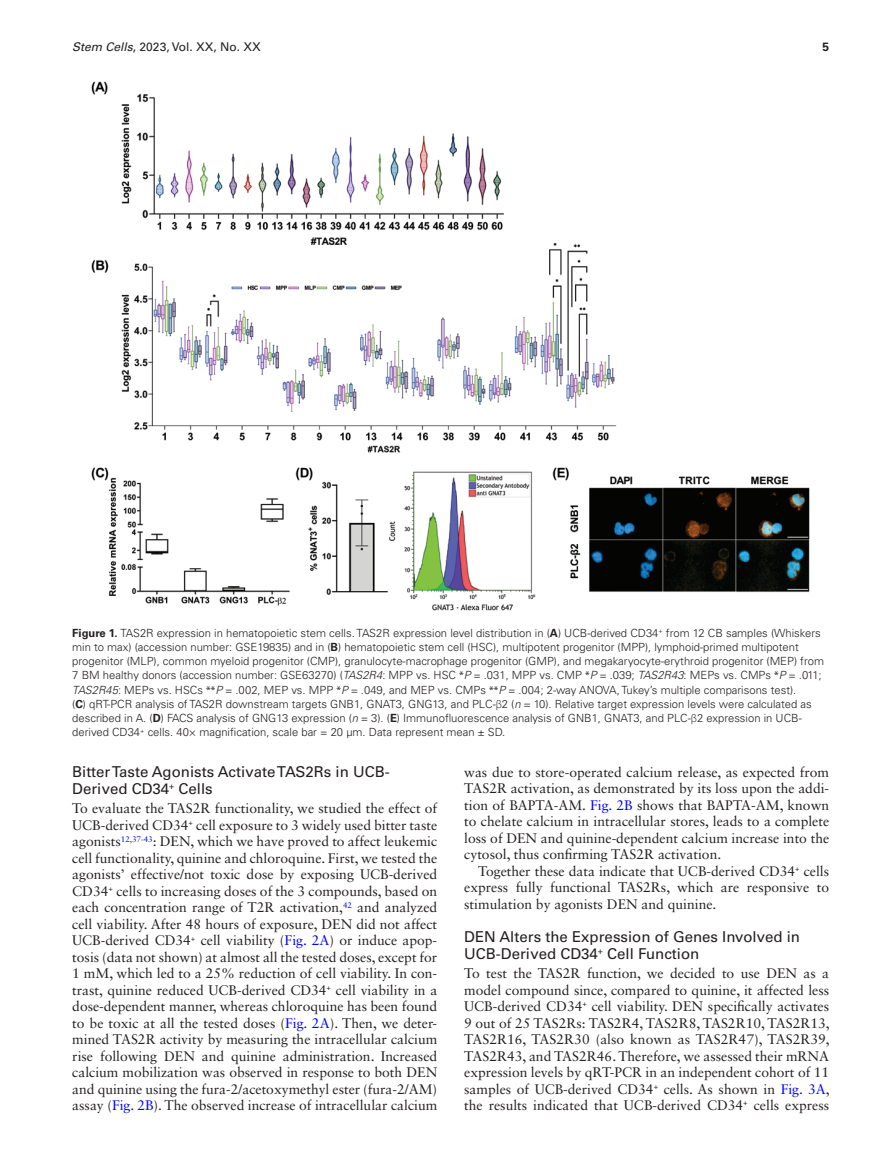
<style>
.page{position:relative;width:893px;height:1174px;background:#fff}
.page>*{position:absolute;margin:0;border:0;box-sizing:border-box;transform-origin:0 0}
.t1{font:15px/16.5px "Univers LT Std";color:#231f20}
.t2{font:13.8px/16.5px "Sabon LT Std";color:#231f20;text-align:justify}
.t3{font:12px "Univers LT Std";color:#231f20}
.t4{font:700 12px "Univers LT Std";color:#231f20}
.t5{font:300 11.25px/14.2px "Univers LT Std";color:#231f20}
.s1{font-style:italic}
.s2{font-weight:700}
.s3{font-family:"Myriad Pro";font-weight:400}
.s4{font-family:"Myriad Pro"}
.s5{color:#00f}
</style>
<div class="page">
<img style="left:91px;top:81px;width:719px;height:530px">
<p class="t3" style="left:72px;top:40px;width:190px"><span class="s1">Stem Cells</span>, 2023, Vol. XX, No. XX</p>
<p class="t4" style="left:822px;top:40px;width:8px">5</p>
<p class="t5" style="left:72px;top:625px;width:753px"><span class="s2">Figure 1.</span> TAS2R expression in hematopoietic stem cells. TAS2R expression level distribution in (<span class="s2">A</span>) UCB-derived CD34<sup>+</sup> from 12 CB samples (Whiskers min to max) (accession number: GSE19835) and in (<span class="s2">B</span>) hematopoietic stem cell (HSC), multipotent progenitor (MPP), lymphoid-primed multipotent progenitor (MLP), common myeloid progenitor (CMP), granulocyte-macrophage progenitor (GMP), and megakaryocyte-erythroid progenitor (MEP) from 7 BM healthy donors (accession number: GSE63270) (<span class="s1">TAS2R4</span>: MPP vs. HSC <span class="s3">*</span><span class="s1">P</span> = .031, MPP vs. CMP <span class="s3">*</span><span class="s1">P</span> = .039; <span class="s1">TAS2R43</span>: MEPs vs. CMPs <span class="s3">*</span><span class="s1">P</span> = .011; <span class="s1">TAS2R45</span>: MEPs vs. HSCs <span class="s3">**</span><span class="s1">P</span> = .002, MEP vs. MPP <span class="s3">*</span><span class="s1">P</span> = .049, and MEP vs. CMPs <span class="s3">**</span><span class="s1">P</span> = .004; 2-way ANOVA, Tukey’s multiple comparisons test).<br>(<span class="s2">C</span>) qRT-PCR analysis of TAS2R downstream targets GNB1, GNAT3, GNG13, and PLC-<span class="s4">β</span>2 (<span class="s1">n</span> = 10). Relative target expression levels were calculated as described in A. (<span class="s2">D</span>) FACS analysis of GNG13 expression (<span class="s1">n</span> = 3). (<span class="s2">E</span>) Immunofluorescence analysis of GNB1, GNAT3, and PLC-<span class="s4">β</span>2 expression in UCB&shy;derived CD34<sup>+</sup> cells. 40× magnification, scale bar = 20 µm. Data represent mean ± SD.</p>
<p class="t1" style="left:72px;top:763px;width:319px">Bitter Taste Agonists Activate TAS2Rs in UCB-<br>Derived CD34<sup>+</sup> Cells</p>
<p class="t2" style="left:72px;top:800px;width:366px">To evaluate the TAS2R functionality, we studied the effect of UCB-derived CD34<sup>+</sup> cell exposure to 3 widely used bitter taste agonists<sup>12</sup><sup>,</sup><sup>37</sup><sup>-</sup><sup>43</sup>: DEN, which we have proved to affect leukemic cell functionality, quinine and chloroquine. First, we tested the agonists’ effective/not toxic dose by exposing UCB-derived CD34<sup>+</sup> cells to increasing doses of the 3 compounds, based on each concentration range of T2R activation,<sup>42</sup> and analyzed cell viability. After 48 hours of exposure, DEN did not affect UCB-derived CD34<sup>+</sup> cell viability (<span class="s5">Fig. 2A</span>) or induce apop&shy;tosis (data not shown) at almost all the tested doses, except for 1 mM, which led to a 25% reduction of cell viability. In con&shy;trast, quinine reduced UCB-derived CD34<sup>+</sup> cell viability in a dose-dependent manner, whereas chloroquine has been found to be toxic at all the tested doses (<span class="s5">Fig. 2A</span>). Then, we deter&shy;mined TAS2R activity by measuring the intracellular calcium rise following DEN and quinine administration. Increased calcium mobilization was observed in response to both DEN and quinine using the fura-2/acetoxymethyl ester (fura-2/AM) assay (<span class="s5">Fig. 2B</span>). The observed increase of intracellular calcium</p>
<p class="t2" style="left:464px;top:763px;width:366px">was due to store-operated calcium release, as expected from TAS2R activation, as demonstrated by its loss upon the addi&shy;tion of BAPTA-AM. <span class="s5">Fig. 2B</span> shows that BAPTA-AM, known to chelate calcium in intracellular stores, leads to a complete loss of DEN and quinine-dependent calcium increase into the cytosol, thus confirming TAS2R activation.</p>
<p class="t2" style="left:464px;top:862px;width:366px;text-indent:14px">Together these data indicate that UCB-derived CD34<sup>+</sup> cells express fully functional TAS2Rs, which are responsive to stimulation by agonists DEN and quinine.</p>
<p class="t1" style="left:464px;top:928px;width:337px">DEN Alters the Expression of Genes Involved in<br>UCB-Derived CD34<sup>+</sup> Cell Function</p>
<p class="t2" style="left:464px;top:964px;width:367px">To test the TAS2R function, we decided to use DEN as a model compound since, compared to quinine, it affected less UCB-derived CD34<sup>+</sup> cell viability. DEN specifically activates 9 out of 25 TAS2Rs: TAS2R4, TAS2R8, TAS2R10, TAS2R13, TAS2R16, TAS2R30 (also known as TAS2R47), TAS2R39, TAS2R43, and TAS2R46. Therefore, we assessed their mRNA expression levels by qRT-PCR in an independent cohort of 11 samples of UCB-derived CD34<sup>+</sup> cells. As shown in <span class="s5">Fig. 3A</span>, the results indicated that UCB-derived CD34<sup>+</sup> cells express</p>
</div>
